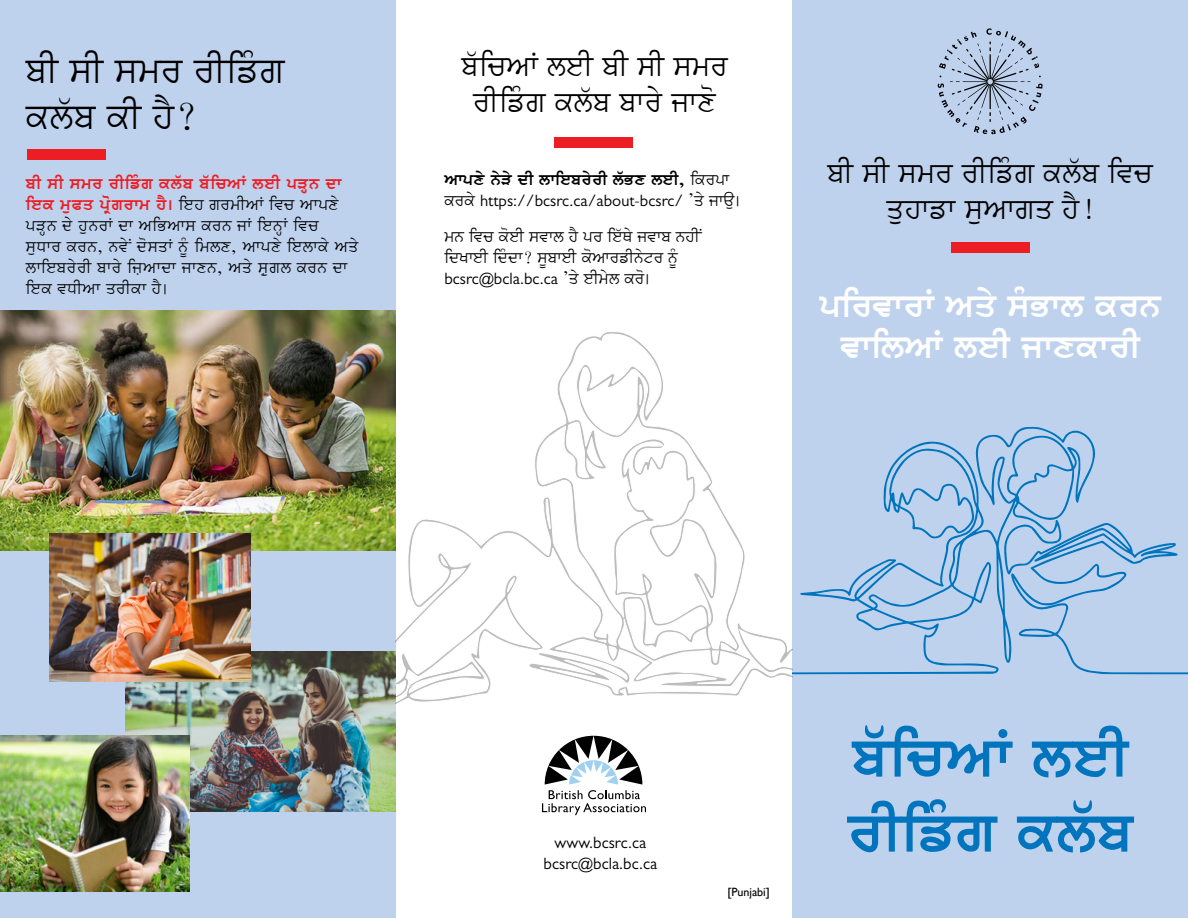
<style>
.page{position:relative;width:1188px;height:918px;background:#fff}
.page>*{position:absolute;margin:0;border:0;box-sizing:border-box;transform-origin:0 0}
.t1{font:700 58.5px/75px "Samtol";color:#0075be}
.t2{font:37.5px/46.5px "Samtol";color:#000}
.t3{font:700 34.5px/41.4px "Samtol";letter-spacing:-.01em;color:#fff;text-align:center}
.t4{font:30px/36px "Samtol";color:#000;text-align:center}
.t5{font:16.5px/21px "Samtol";letter-spacing:.02em;color:#000}
.t6{font:16.5px/21px "Gill Sans";color:#000;text-align:center}
.t7{font:16.5px/21px "Samtol";color:#000}
.t8{font:700 16.5px "Samtol";color:#000}
.t9{font:12px "Gill Sans";color:#000}
.s1{font-weight:700;color:#ed1d24}
.s2{font-weight:400}
.s3{font-family:"Samtol"}
</style>
<div class="page">
<div style="left:792px;top:0;width:396px;height:918px;background:#bfd2ed"></div>
<div style="left:0;top:0;width:395px;height:918px;background:#bfd2ed"></div>
<svg style="left:938px;top:28px;width:105px;height:106px"></svg>
<svg style="left:542px;top:736px;width:104px;height:79px"></svg>
<div style="left:951px;top:242px;width:79px;height:10px;background:#ed1d24"></div>
<div style="left:555px;top:137px;width:78px;height:11px;background:#ed1d24"></div>
<div style="left:27px;top:150px;width:79px;height:10px;background:#ed1d24"></div>
<svg style="left:792px;top:427px;width:396px;height:248px"></svg>
<img style="left:0;top:311px;width:396px;height:240px">
<img style="left:125px;top:651px;width:271px;height:161px">
<img style="left:0;top:736px;width:190px;height:155px">
<svg style="left:396px;top:332px;width:396px;height:372px"></svg>
<img style="left:50px;top:534px;width:201px;height:148px">
<h2 class="t2" style="left:26px;top:49px;width:260px">BI SI SMR RIIZMG<br>KLWB KI HY?</h2>
<p class="t5" style="left:26px;top:174px;width:334px"><span class="s1">BI SI SMR RIIZMG KLWB BWICAF LEI PVHN DF IEK MUPQ PROGRFM HY[</span> IEH GRMIAF IVC AFPXY PVHN DY HUNRF DF AIBAFS KRN JF IENHF IVC<br>SUDFR KRN, NVYN DOSQF NUM IMLX, AFPXY IELFKY AQY LFIEBRYRI BFRY IJLAFDF JFXN, AQY SLUGL KRN DF IEK VDIAF QRIKF HY[</p>
<h3 class="t4" style="left:461px;top:49px;width:268px">BWICAF LEI BI SI SMR<br>RIIZMG KLWB BFRY JFXO</h3>
<p class="t8" style="left:444px;top:170px;width:287px">AFPXYNYVYDI LFIEBRYRI LWBX LEI, <span class="s2">IKRPF</span></p>
<p class="t6" style="left:444px;top:190px;width:296px"><span class="s3">KRKY</span> https://bcsrc.ca/about-bcsrc/ <span class="s3">`QY JFAU[</span></p>
<p class="t7" style="left:444px;top:227px;width:259px">MN IVC KOEI SVFL HYPR IEWQY JVFB NHIN<br>IDKFEI IDMDF? SUBFEI KOAFRZINYTR NUM</p>
<p class="t6" style="left:444px;top:268px;width:206px">bcsrc@bcla.bc.ca <span class="s3">`QY EIMYL KRO[</span></p>
<h3 class="t4" style="left:827px;top:156px;width:327px">BI SI SMR RIIZMG KLWB IVC<br>QUHFZF SUAFGQ HY!</h3>
<h3 class="t3" style="left:819px;top:286px;width:343px">PIRVFRF AQYSMBFL KRN<br>VFILAF LEI JFXKFRI</h3>
<p class="t6" style="left:544px;top:832px;width:115px">www.bcsrc.ca bcsrc@bcla.bc.ca</p>
<p class="t9" style="left:727px;top:885px;width:44px">[Punjabi]</p>
<h1 class="t1" style="left:847px;top:722px;width:288px">BWICAF LEI<br>RIIZMG KLWB</h1>
</div>
